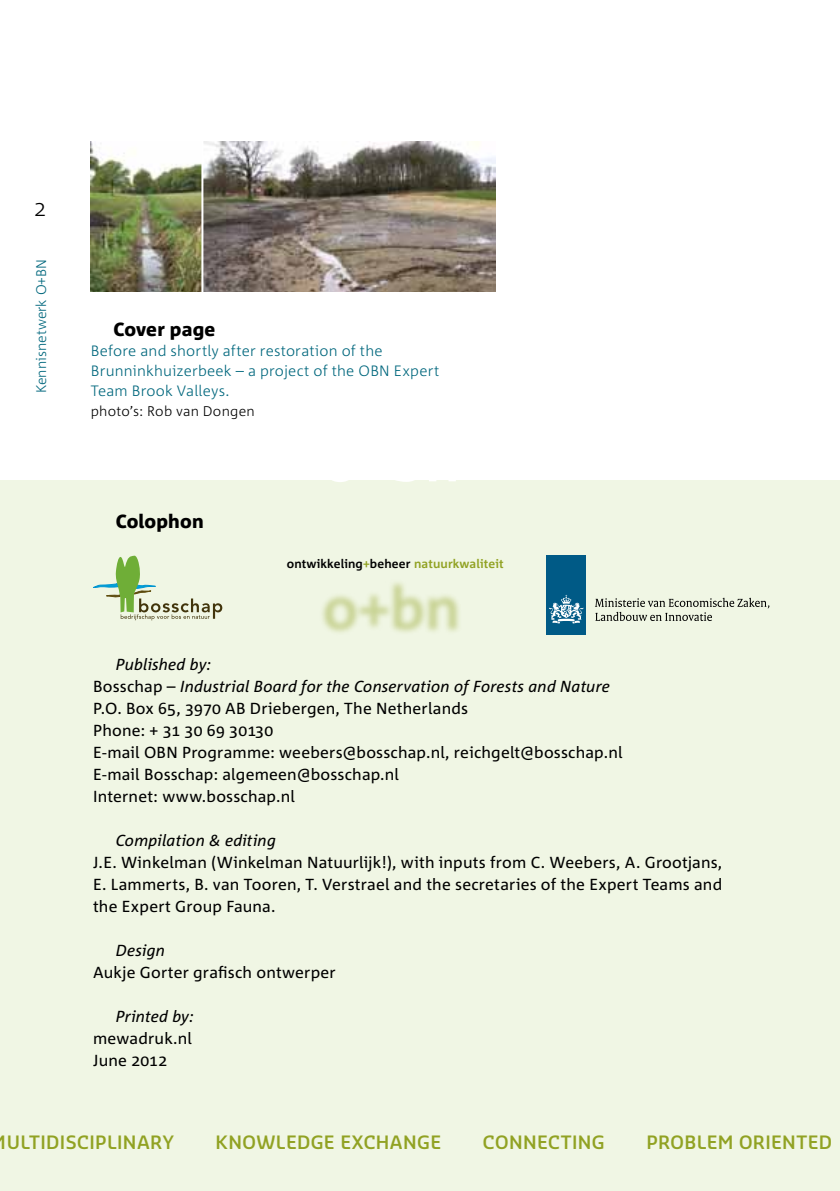
<style>
.page{position:relative;width:840px;height:1191px;background:#fff}
.page>*{position:absolute;margin:0;border:0;box-sizing:border-box;transform-origin:0 0}
.t1{font:300 22px "Corpid C1";color:#000}
.t2{font:800 19px "Corpid C1";letter-spacing:.01em;color:#000}
.t3{font:600 18px "Sansa";letter-spacing:.02em;color:#91a223}
.t4{font:16px/22px "Corpid C1";letter-spacing:.01em;color:#000}
.t5{font:italic 16px "Corpid C1";letter-spacing:.01em;color:#000}
.t6{font:300 15px/20px "Corpid C1";letter-spacing:.015em;color:#00677d}
.t7{font:300 14px "Corpid C1";letter-spacing:.015em;color:#000}
.t8{font:300 14px "Corpid C1";color:#00677d}
.t9{font:700 12.2px "Corpid C1";letter-spacing:.01em;color:#000}
.s1{color:#91a223}
.s2{font-style:italic}
</style>
<div class="page">
<div style="left:0;top:480px;width:839px;height:711px;background:#f0f6e4"></div>
<img style="left:91px;top:142px;width:404px;height:150px">
<svg style="left:93px;top:555px;width:129px;height:65px"></svg>
<div style="left:546px;top:555px;width:39px;height:80px;background:#005a86"></div>
<svg style="left:549px;top:595px;width:34px;height:29px"></svg>
<svg style="left:595px;top:598px;width:174px;height:23px"></svg>
<div style="left:319px;top:579px;width:143px;height:56px;background:#91a223;opacity:.43"></div>
<svg style="left:332px;top:480px;width:123px;height:2px"></svg>
<hr style="left:201px;top:128px;width:2px;height:184px;background:#fff">
<h1 class="t1" style="left:34px;top:194px;width:14px">2</h1>
<p class="t8" style="left:32px;top:393px;width:135px;rotate:-90deg">Kennisnetwerk O+BN</p>
<p class="t2" style="left:113px;top:317px;width:103px">Cover page</p>
<p class="t6" style="left:91px;top:340px;width:350px">Before and shortly after restoration of the<br>Brunninkhuizerbeek – a project of the OBN Expert<br>Team Brook Valleys.</p>
<p class="t7" style="left:91px;top:402px;width:165px">photo’s: Rob van Dongen</p>
<p class="t2" style="left:116px;top:509px;width:89px">Colophon</p>
<p class="t9" style="left:286px;top:555px;width:218px">ontwikkeling<span class="s1">+</span>beheer <span class="s1">natuurkwaliteit</span></p>
<p class="t4" style="left:93px;top:653px;width:530px;text-indent:23px"><span class="s2">Published by:<br></span>Bosschap – <span class="s2">Industrial Board for the Conservation of Forests and Nature </span>P.O. Box 65, 3970 AB Driebergen, The Netherlands<br>Phone: + 31 30 69 30130<br>E-mail OBN Programme: weebers@bosschap.nl, reichgelt@bosschap.nl E-mail Bosschap: algemeen@bosschap.nl<br>Internet: www.bosschap.nl</p>
<p class="t5" style="left:116px;top:830px;width:162px">Compilation &amp; editing</p>
<p class="t4" style="left:93px;top:851px;width:630px;text-align:justify">J.E. Winkelman (Winkelman Natuurlijk!), with inputs from C. Weebers, A. Grootjans, E. Lammerts, B. van Tooren, T. Verstrael and the secretaries of the Expert Teams and the Expert Group Fauna.</p>
<p class="t5" style="left:116px;top:940px;width:51px">Design</p>
<p class="t4" style="left:93px;top:961px;width:244px">Aukje Gorter grafisch ontwerper</p>
<p class="t5" style="left:116px;top:1006px;width:79px">Printed by:</p>
<p class="t4" style="left:93px;top:1027px;width:100px">mewadruk.nl<br>June 2012</p>
<p class="t3" style="left:7px;top:1130px;width:169px">ULTIDISCIPLINARY</p>
<p class="t3" style="left:215px;top:1130px;width:227px">KNOWLEDGE EXCHANGE</p>
<p class="t3" style="left:482px;top:1130px;width:123px">CONNECTING</p>
<p class="t3" style="left:646px;top:1130px;width:187px">PROBLEM ORIENTED</p>
</div>
